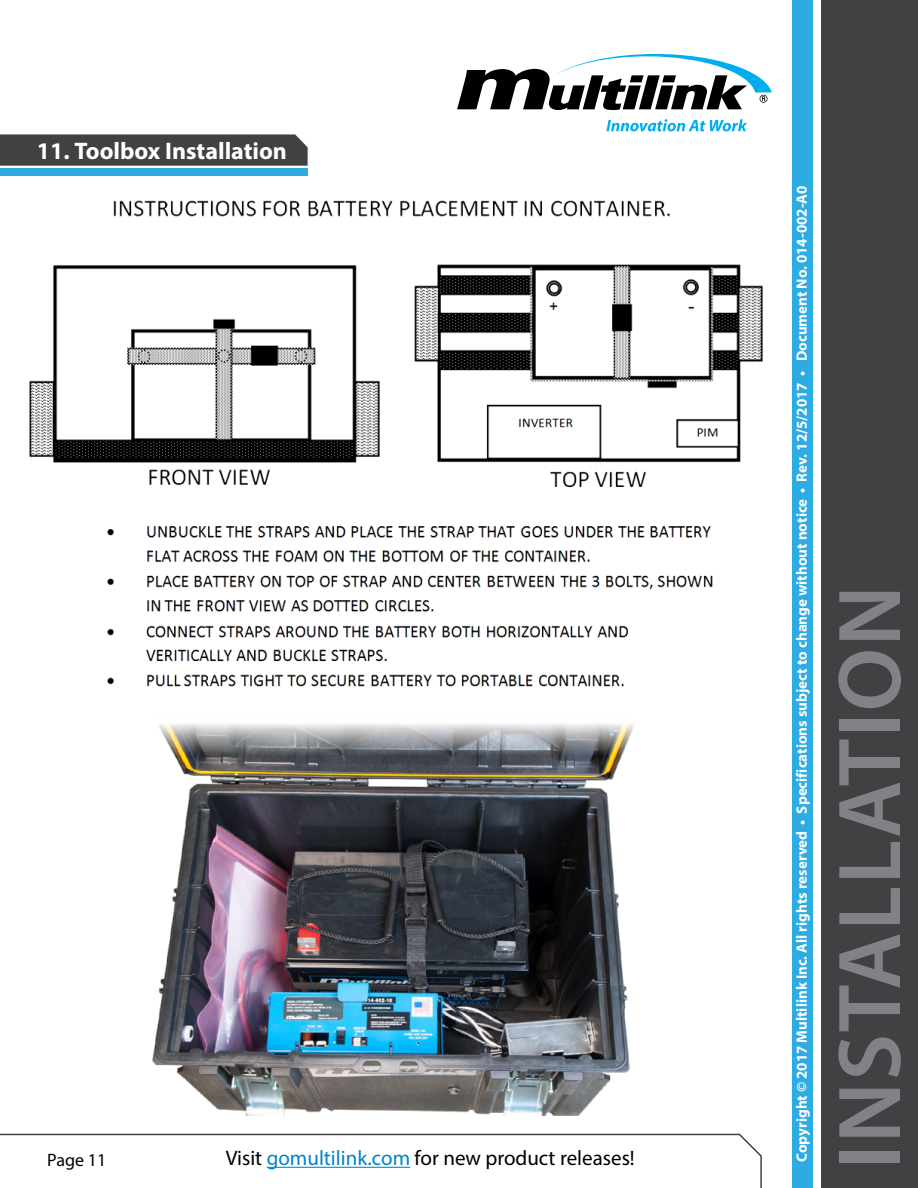
<style>
.page{position:relative;width:918px;height:1188px;background:#fff}
.page>*{position:absolute;margin:0;border:0;box-sizing:border-box;transform-origin:0 0}
.t1{font:600 90px "Myriad Pro";letter-spacing:.02em;color:#808285}
.t2{font:700 24px "Myriad Pro";color:#fff}
.t3{font:21px "Myriad Pro";color:#000}
.t4{font:18px "Myriad Pro";color:#000}
.t5{font:700 15px "Myriad Pro";color:#fff}
.s1{color:#0084c6}
</style>
<div class="page">
<svg style="left:0;top:1133px;width:762px;height:55px"></svg>
<svg style="left:457px;top:54px;width:315px;height:56px"></svg>
<svg style="left:606px;top:119px;width:141px;height:12px"></svg>
<div style="left:821px;top:0;width:97px;height:1188px;background:#414042"></div>
<div style="left:792px;top:0;width:21px;height:1188px;background:#2cace2"></div>
<div style="left:0;top:169px;width:308px;height:7px;background:#2cace2"></div>
<svg style="left:0;top:134px;width:308px;height:32px;background:#474648"></svg>
<img style="left:29px;top:200px;width:734px;height:487px">
<img style="left:153px;top:724px;width:481px;height:391px">
<h2 class="t2" style="left:37px;top:135px;width:252px">11. Toolbox Installation</h2>
<p class="t4" style="left:47px;top:1149px;width:61px">Page 11</p>
<h3 class="t3" style="left:226px;top:1145px;width:411px">Visit <span class="s1">gomultilink.com</span> for new product releases!</h3>
<p class="t5" style="left:792px;top:361px;width:177px;rotate:-90deg">Document No. 014-002-A0</p>
<p class="t5" style="left:792px;top:1162px;width:792px;rotate:-90deg">Copyright © 2017 Multilink Inc. All rights reserved • Specifications subject to change without notice • Rev. 12/5/2017 •</p>
<h1 class="t1" style="left:813px;top:1169px;width:585px;rotate:-90deg">INSTALLATION</h1>
</div>
